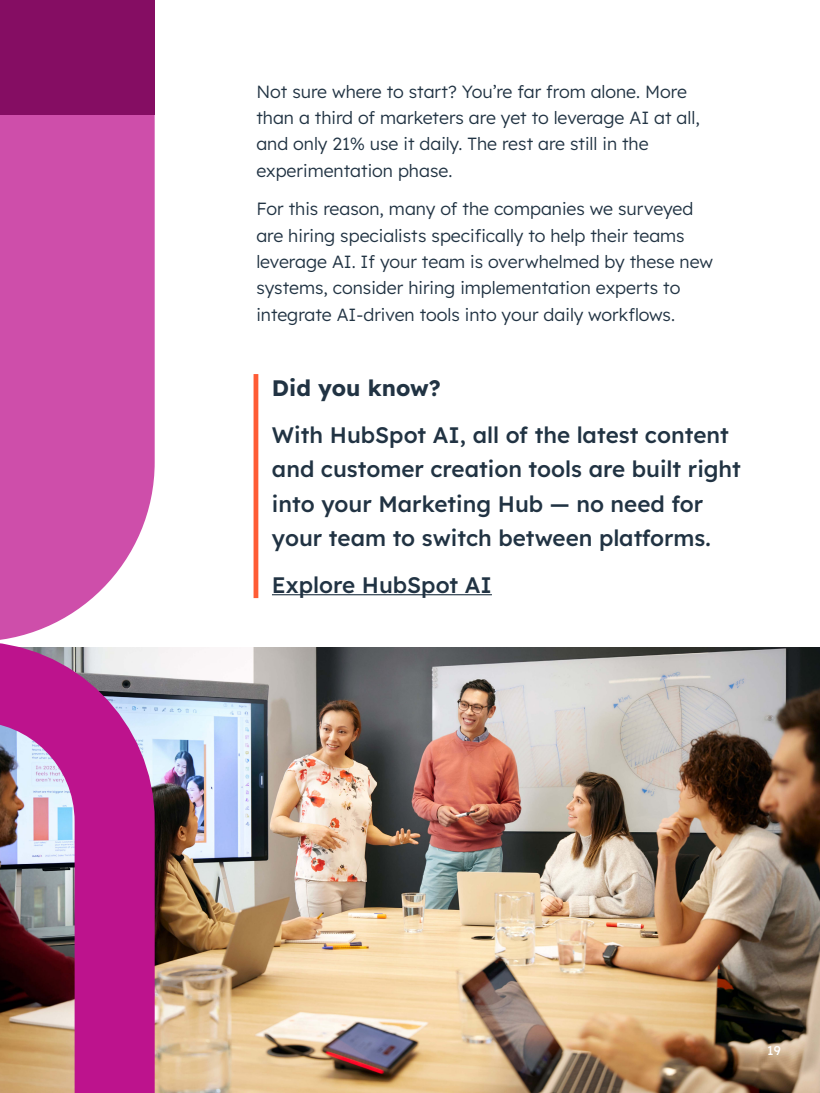
<style>
.page{position:relative;width:820px;height:1093px;background:#fff}
.page>*{position:absolute;margin:0;border:0;box-sizing:border-box;transform-origin:0 0}
.t1{font:500 22.4px/34.4px "Lexend Deca";color:#213343}
.t2{font:700 22.4px "Lexend Deca";color:#213343}
.t3{font:300 17.6px/26.4px "Lexend Deca";color:#213343}
.t4{font:12.8px "Lexend Deca";color:#fff}
</style>
<div class="page">
<img style="left:174px;top:648px;width:645px;height:445px">
<img style="left:0;top:643px;width:174px;height:450px">
<svg style="left:0;top:114px;width:155px;height:526px;fill:#ce4eaa"></svg>
<div style="left:0;top:0;width:155px;height:114px;background:#850d63"></div>
<div style="left:253px;top:374px;width:5px;height:224px;background:#ff5c35"></div>
<hr style="left:272px;top:594px;width:219px;height:1px;background:#213343">
<p class="t3" style="left:256px;top:77px;width:444px">Not sure where to start? You’re far from alone. More than a third of marketers are yet to leverage AI at all, and only 21% use it daily. The rest are still in the experimentation phase.</p>
<p class="t3" style="left:256px;top:195px;width:458px">For this reason, many of the companies we surveyed are hiring specialists specifically to help their teams leverage AI. If your team is overwhelmed by these new systems, consider hiring implementation experts to integrate AI-driven tools into your daily workflows.</p>
<p class="t2" style="left:272px;top:372px;width:170px">Did you know?</p>
<p class="t1" style="left:272px;top:416px;width:470px">With HubSpot AI, all of the latest content and customer creation tools are built right into your Marketing Hub — no need for your team to switch between platforms.</p>
<p class="t1" style="left:272px;top:566px;width:221px">Explore HubSpot AI</p>
<p class="t4" style="left:767px;top:1041px;width:15px">19</p>
</div>
